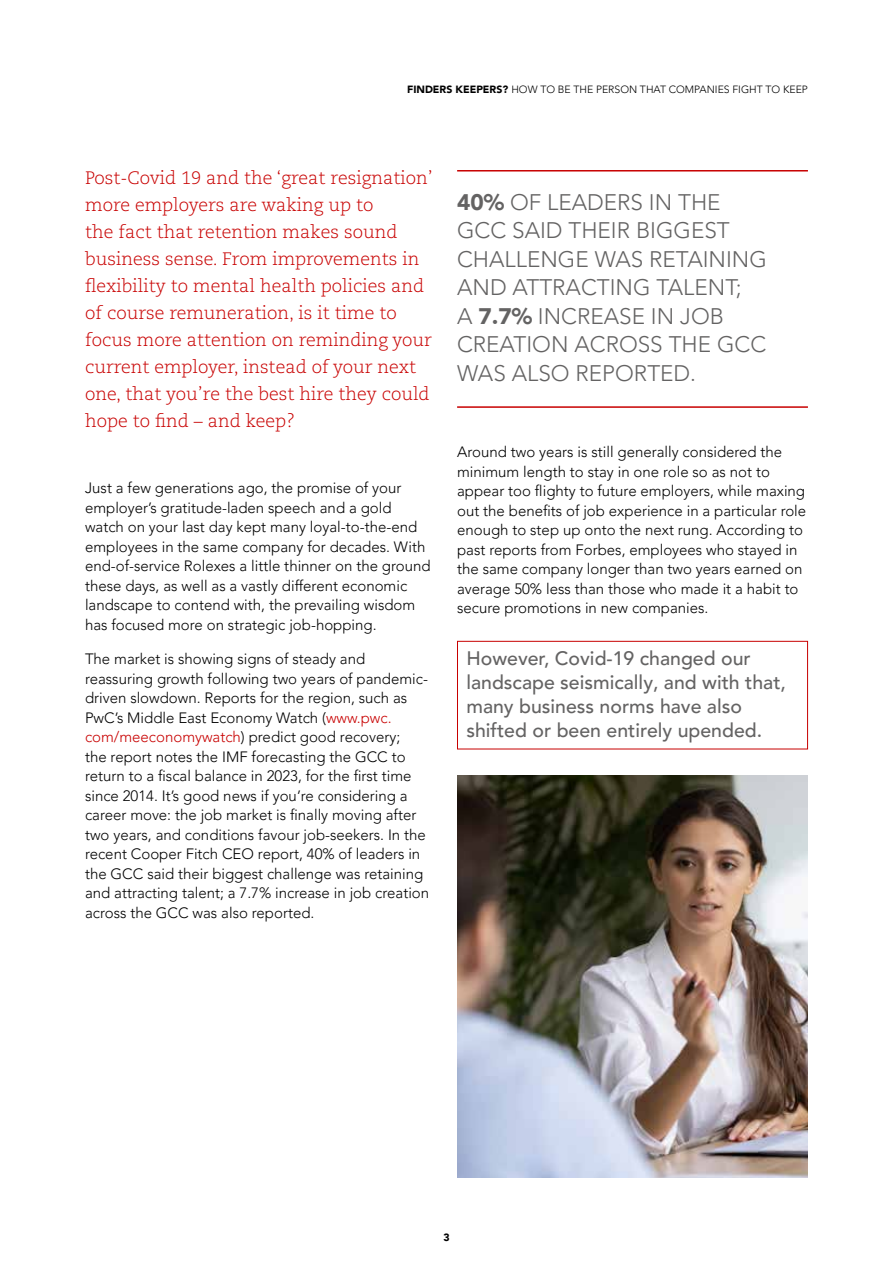
<style>
.page{position:relative;width:893px;height:1263px;background:#fff}
.page>*{position:absolute;margin:0;border:0;box-sizing:border-box;transform-origin:0 0}
.t1{font:300 22.5px/28.5px "Avenir LT Pro";color:#646363}
.t2{font:500 19.5px/24px "Avenir LT Pro";color:#646363}
.t3{font:300 18px/27px "Caecilia LT Pro 45";color:#c80000}
.t4{font:300 15px/19.5px "Avenir LT Pro";color:#000}
.t5{font:300 10.5px "Avenir LT Pro";color:#000}
.t6{font:900 10.5px "Avenir LT Pro";color:#000}
.s1{font-weight:900}
.s2{color:#c80000}
</style>
<div class="page">
<hr style="left:457px;top:170px;width:351px;height:1px;background:#c80000">
<hr style="left:457px;top:406px;width:351px;height:2px;background:#c80000">
<div style="left:457px;top:641px;width:351px;height:108px;border:1px solid #c80000"></div>
<img style="left:457px;top:775px;width:351px;height:403px">
<p class="t5" style="left:407px;top:83px;width:402px"><span class="s1">FINDERS KEEPERS?</span> HOW TO BE THE PERSON THAT COMPANIES FIGHT TO KEEP</p>
<p class="t3" style="left:85px;top:164px;width:349px">Post-Covid 19 and the ‘great resignation’ more employers are waking up to<br>the fact that retention makes sound business sense. From improvements in flexibility to mental health policies and of course remuneration, is it time to focus more attention on reminding your current employer, instead of your next one, that you’re the best hire they could hope to find – and keep?</p>
<p class="t4" style="left:85px;top:478px;width:347px">Just a few generations ago, the promise of your employer’s gratitude-laden speech and a gold watch on your last day kept many loyal-to-the-end employees in the same company for decades. With end-of-service Rolexes a little thinner on the ground these days, as well as a vastly different economic landscape to contend with, the prevailing wisdom has focused more on strategic job-hopping.</p>
<p class="t4" style="left:85px;top:649px;width:346px">The market is showing signs of steady and reassuring growth following two years of pandemic&shy;driven slowdown. Reports for the region, such as PwC’s Middle East Economy Watch (<span class="s2">www.pwc. com/meeconomywatch</span>) predict good recovery;<br>the report notes the IMF forecasting the GCC to return to a fiscal balance in 2023, for the first time since 2014. It’s good news if you’re considering a career move: the job market is finally moving after two years, and conditions favour job-seekers. In the recent Cooper Fitch CEO report, 40% of leaders in the GCC said their biggest challenge was retaining and attracting talent; a 7.7% increase in job creation across the GCC was also reported.</p>
<h1 class="t1" style="left:457px;top:188px;width:311px"><span class="s1">40%</span> OF LEADERS IN THE<br>GCC SAID THEIR BIGGEST<br>CHALLENGE WAS RETAINING<br>AND ATTRACTING TALENT;<br>A <span class="s1">7.7%</span> INCREASE IN JOB<br>CREATION ACROSS THE GCC<br>WAS ALSO REPORTED.</h1>
<p class="t4" style="left:457px;top:443px;width:351px">Around two years is still generally considered the minimum length to stay in one role so as not to appear too flighty to future employers, while maxing out the benefits of job experience in a particular role enough to step up onto the next rung. According to past reports from Forbes, employees who stayed in the same company longer than two years earned on average 50% less than those who made it a habit to secure promotions in new companies.</p>
<h2 class="t2" style="left:466px;top:646px;width:321px">However, Covid-19 changed our landscape seismically, and with that, many business norms have also shifted or been entirely upended.</h2>
<p class="t6" style="left:443px;top:1231px;width:8px">3</p>
</div>
